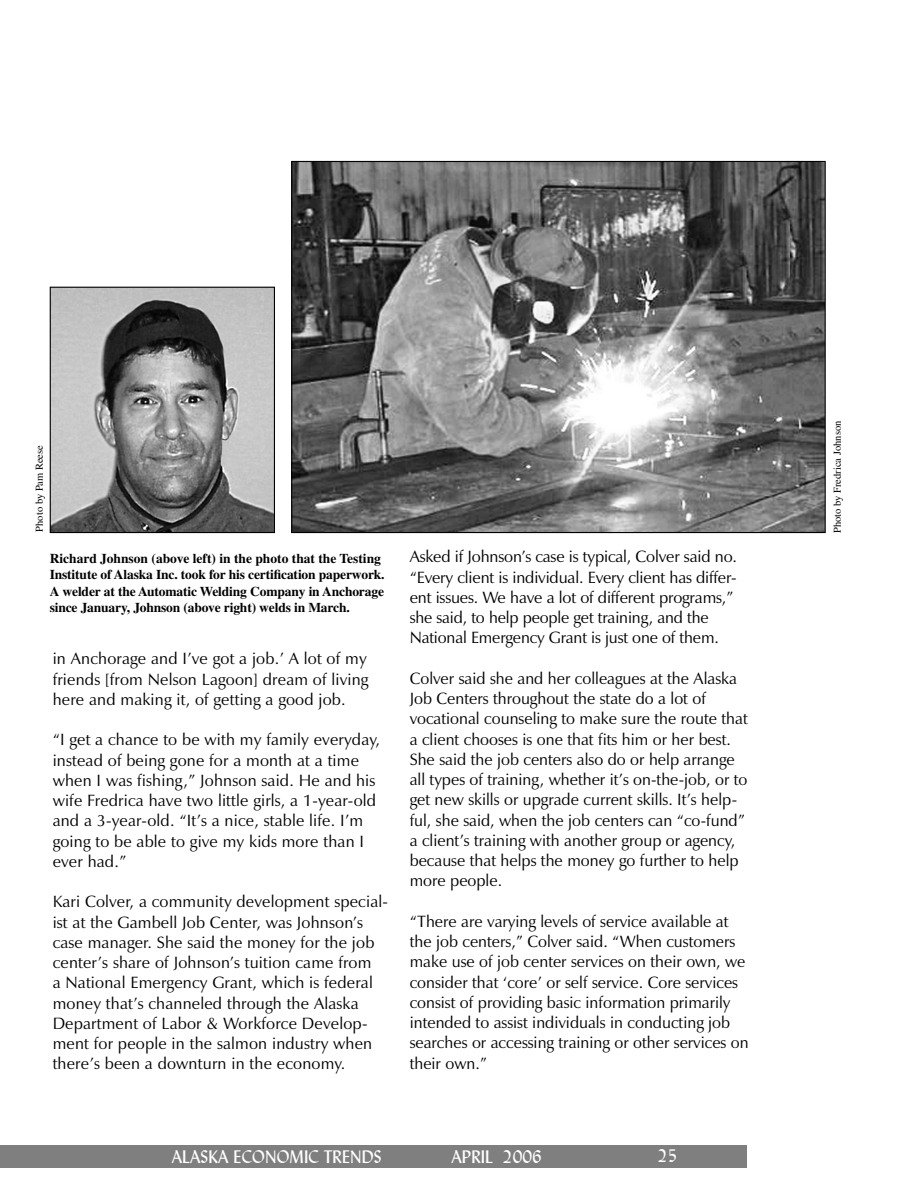
<style>
.page{position:relative;width:918px;height:1188px;background:#fff}
.page>*{position:absolute;margin:0;border:0;box-sizing:border-box;transform-origin:0 0}
.t1{font:18px "Lydian BT";color:#fff}
.t2{font:16.5px/20.2px "Zapf Humanist 601 BT";color:#000}
.t3{font:700 13.5px/16.2px "Times";letter-spacing:-.01em;color:#000}
.t4{font:10.5px "Times";color:#000}
</style>
<div class="page">
<div style="left:0;top:1145px;width:746px;height:23px;background:#7f7f7f"></div>
<img style="left:52px;top:289px;width:221px;height:242px">
<div style="left:50px;top:287px;width:225px;height:246px;border:1px solid #000"></div>
<img style="left:293px;top:163px;width:531px;height:368px">
<p class="t4" style="left:36px;top:532px;width:88px;rotate:-90deg">Photo by Pam Reese</p>
<p class="t3" style="left:50px;top:552px;width:336px">Richard Johnson (above left) in the photo that the Testing Institute of Alaska Inc. took for his certification paperwork.<br>A welder at the Automatic Welding Company in Anchorage since January, Johnson (above right) welds in March.</p>
<p class="t2" style="left:53px;top:650px;width:317px;text-align:justify">in Anchorage and I’ve got a job.’ A lot of my friends [from Nelson Lagoon] dream of living here and making it, of getting a good job.</p>
<p class="t2" style="left:53px;top:731px;width:329px">“I get a chance to be with my family everyday, instead of being gone for a month at a time when I was fishing,” Johnson said. He and his wife Fredrica have two little girls, a 1-year-old and a 3-year-old. “It’s a nice, stable life. I’m going to be able to give my kids more than I ever had.”</p>
<p class="t2" style="left:53px;top:893px;width:337px">Kari Colver, a community development special&shy;ist at the Gambell Job Center, was Johnson’s case manager. She said the money for the job center’s share of Johnson’s tuition came from<br>a National Emergency Grant, which is federal money that’s channeled through the Alaska Department of Labor &amp; Workforce Develop&shy;ment for people in the salmon industry when there’s been a downturn in the economy.</p>
<p class="t2" style="left:410px;top:548px;width:329px">Asked if Johnson’s case is typical, Colver said no. “Every client is individual. Every client has differ&shy;ent issues. We have a lot of different programs,” she said, to help people get training, and the National Emergency Grant is just one of them.</p>
<p class="t2" style="left:410px;top:670px;width:340px">Colver said she and her colleagues at the Alaska Job Centers throughout the state do a lot of vocational counseling to make sure the route that a client chooses is one that fits him or her best.<br>She said the job centers also do or help arrange all types of training, whether it’s on-the-job, or to get new skills or upgrade current skills. It’s help&shy;ful, she said, when the job centers can “co-fund” a client’s training with another group or agency, because that helps the money go further to help more people.</p>
<p class="t2" style="left:410px;top:913px;width:341px">“There are varying levels of service available at the job centers,” Colver said. “When customers make use of job center services on their own, we consider that ‘core’ or self service. Core services consist of providing basic information primarily intended to assist individuals in conducting job searches or accessing training or other services on their own.”</p>
<p class="t1" style="left:172px;top:1146px;width:211px">ALASKA ECONOMIC TRENDS</p>
<p class="t1" style="left:452px;top:1146px;width:92px">APRIL 2006</p>
<p class="t1" style="left:658px;top:1145px;width:21px">25</p>
<p class="t4" style="left:834px;top:533px;width:114px;rotate:-90deg">Photo by Fredrica Johnson</p>
</div>
